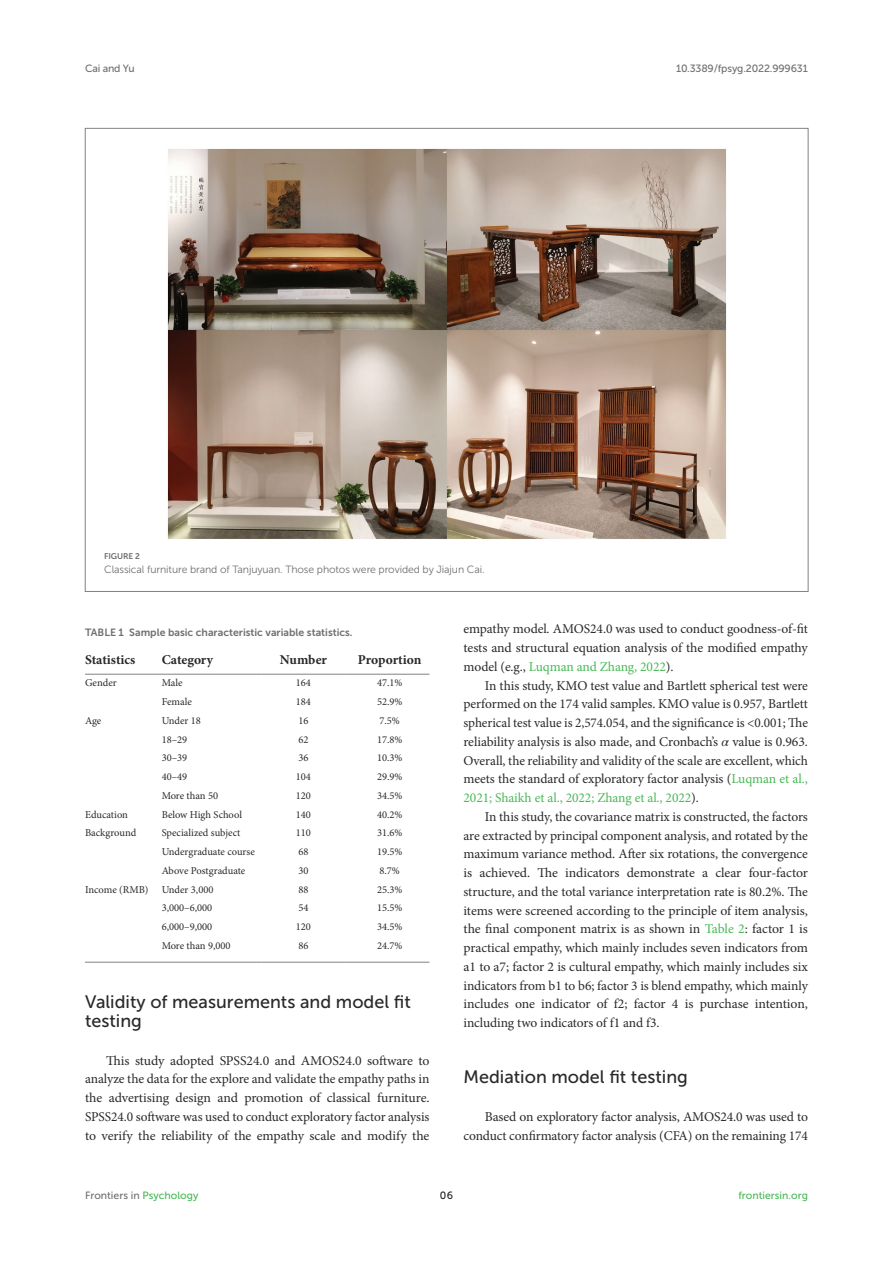
<style>
.page{position:relative;width:893px;height:1263px;background:#fff}
.page>*{position:absolute;margin:0;border:0;box-sizing:border-box;transform-origin:0 0}
.HEAD_2{font:18px/18.8px "Museo Sans 500";color:#292929}
.TEXT{font:13.5px/18.8px "Minion Pro";letter-spacing:-.005em;color:#292929;text-align:justify}
.TEXT_FLUSH{font:13.5px/18.8px "Minion Pro";letter-spacing:-.01em;color:#292929;text-align:justify}
.TB_CH{font:700 13.5px "Minion Pro";letter-spacing:-.005em;color:#292929}
.TB_TX{font:10.5px/18.8px "Minion Pro";color:#292929}
.FIG_LEG{font:10.5px "Museo Sans 300";letter-spacing:-.01em;color:#6f6f70}
.t1{font:10.5px "Museo Sans 500";letter-spacing:-.015em;color:#6f6f70}
.TT{font:10.5px "Museo Sans 700";color:#6f6f70}
.t2{font:10.5px "Museo Sans 500";color:#49b856}
.t3{font:10.5px "Museo Sans 500";color:#231f20}
.FIG_HD{font:8.25px "Museo Sans 700";letter-spacing:-.01em;color:#6f6f70}
.s1{color:#49b856}
.s2{font-family:"STIX General";font-style:italic}
</style>
<div class="page">
<img style="left:167px;top:148px;width:560px;height:391px">
<hr style="left:261px;top:962px;width:84px;height:1px;background:#808285">
<hr style="left:157px;top:962px;width:104px;height:1px;background:#808285">
<hr style="left:345px;top:962px;width:84px;height:1px;background:#808285">
<hr style="left:85px;top:962px;width:72px;height:1px;background:#808285">
<hr style="left:157px;top:674px;width:104px;height:1px;background:#808285">
<hr style="left:261px;top:674px;width:84px;height:1px;background:#808285">
<hr style="left:345px;top:674px;width:84px;height:1px;background:#808285">
<hr style="left:85px;top:674px;width:72px;height:1px;background:#808285">
<p class="t1" style="left:85px;top:63px;width:51px">Cai and Yu</p>
<p class="t1" style="left:676px;top:63px;width:133px">10.3389/fpsyg.2022.999631</p>
<p class="FIG_HD" style="left:104px;top:552px;width:37px">FIGURE 2</p>
<p class="FIG_LEG" style="left:104px;top:563px;width:382px">Classical furniture brand of Tanjuyuan. Those photos were provided by Jiajun Cai.</p>
<p class="TT" style="left:85px;top:626px;width:269px">TABLE 1 Sample basic characteristic variable statistics.</p>
<p class="TB_CH" style="left:85px;top:650px;width:52px">Statistics</p>
<p class="TB_CH" style="left:162px;top:650px;width:53px">Category</p>
<p class="TB_CH" style="left:280px;top:650px;width:49px">Number</p>
<p class="TB_CH" style="left:358px;top:650px;width:65px">Proportion</p>
<p class="TB_TX" style="left:85px;top:674px;width:33px">Gender</p>
<p class="TB_TX" style="left:162px;top:674px;width:22px">Male</p>
<p class="TB_TX" style="left:296px;top:674px;width:17px">164</p>
<p class="TB_TX" style="left:377px;top:674px;width:27px">47.1%</p>
<p class="TB_TX" style="left:162px;top:692px;width:32px">Female</p>
<p class="TB_TX" style="left:296px;top:692px;width:17px">184</p>
<p class="TB_TX" style="left:377px;top:692px;width:27px">52.9%</p>
<p class="TB_TX" style="left:85px;top:711px;width:18px">Age</p>
<p class="TB_TX" style="left:162px;top:711px;width:41px">Under 18</p>
<p class="TB_TX" style="left:298px;top:711px;width:12px">16</p>
<p class="TB_TX" style="left:379px;top:711px;width:22px">7.5%</p>
<p class="TB_TX" style="left:162px;top:730px;width:27px">18–29</p>
<p class="TB_TX" style="left:298px;top:730px;width:12px">62</p>
<p class="TB_TX" style="left:377px;top:730px;width:27px">17.8%</p>
<p class="TB_TX" style="left:162px;top:749px;width:27px">30–39</p>
<p class="TB_TX" style="left:298px;top:749px;width:12px">36</p>
<p class="TB_TX" style="left:377px;top:749px;width:27px">10.3%</p>
<p class="TB_TX" style="left:162px;top:767px;width:27px">40–49</p>
<p class="TB_TX" style="left:296px;top:767px;width:17px">104</p>
<p class="TB_TX" style="left:377px;top:767px;width:27px">29.9%</p>
<p class="TB_TX" style="left:162px;top:786px;width:58px">More than 50</p>
<p class="TB_TX" style="left:296px;top:786px;width:17px">120</p>
<p class="TB_TX" style="left:377px;top:786px;width:27px">34.5%</p>
<p class="TB_TX" style="left:85px;top:805px;width:53px">Education<br>Background</p>
<p class="TB_TX" style="left:162px;top:805px;width:82px">Below High School</p>
<p class="TB_TX" style="left:296px;top:805px;width:17px">140</p>
<p class="TB_TX" style="left:377px;top:805px;width:27px">40.2%</p>
<p class="TB_TX" style="left:162px;top:824px;width:80px">Specialized subject</p>
<p class="TB_TX" style="left:296px;top:824px;width:17px">110</p>
<p class="TB_TX" style="left:377px;top:824px;width:27px">31.6%</p>
<p class="TB_TX" style="left:162px;top:842px;width:95px">Undergraduate course</p>
<p class="TB_TX" style="left:298px;top:842px;width:12px">68</p>
<p class="TB_TX" style="left:377px;top:842px;width:27px">19.5%</p>
<p class="TB_TX" style="left:162px;top:861px;width:85px">Above Postgraduate</p>
<p class="TB_TX" style="left:298px;top:861px;width:12px">30</p>
<p class="TB_TX" style="left:379px;top:861px;width:22px">8.7%</p>
<p class="TB_TX" style="left:85px;top:880px;width:65px">Income (RMB)</p>
<p class="TB_TX" style="left:162px;top:880px;width:53px">Under 3,000</p>
<p class="TB_TX" style="left:298px;top:880px;width:12px">88</p>
<p class="TB_TX" style="left:377px;top:880px;width:27px">25.3%</p>
<p class="TB_TX" style="left:162px;top:899px;width:52px">3,000–6,000</p>
<p class="TB_TX" style="left:298px;top:899px;width:12px">54</p>
<p class="TB_TX" style="left:377px;top:899px;width:27px">15.5%</p>
<p class="TB_TX" style="left:162px;top:917px;width:52px">6,000–9,000</p>
<p class="TB_TX" style="left:296px;top:917px;width:17px">120</p>
<p class="TB_TX" style="left:377px;top:917px;width:27px">34.5%</p>
<p class="TB_TX" style="left:162px;top:936px;width:70px">More than 9,000</p>
<p class="TB_TX" style="left:298px;top:936px;width:12px">86</p>
<p class="TB_TX" style="left:377px;top:936px;width:27px">24.7%</p>
<p class="HEAD_2" style="left:85px;top:993px;width:327px">Validity of measurements and model fit testing</p>
<p class="TEXT_FLUSH" style="left:85px;top:1051px;width:346px;text-indent:21px">This study adopted SPSS24.0 and AMOS24.0 software to analyze the data for the explore and validate the empathy paths in the advertising design and promotion of classical furniture.<br>SPSS24.0 software was used to conduct exploratory factor analysis to verify the reliability of the empathy scale and modify the</p>
<p class="TEXT_FLUSH" style="left:463px;top:620px;width:346px">empathy model. AMOS24.0 was used to conduct goodness-of-fit tests and structural equation analysis of the modified empathy model (e.g., <span class="s1">Luqman and Zhang, 2022</span>).</p>
<p class="TEXT" style="left:463px;top:676px;width:346px;text-indent:21px">In this study, KMO test value and Bartlett spherical test were performed on the 174 valid samples. KMO value is 0.957, Bartlett spherical test value is 2,574.054, and the significance is &lt;0.001; The reliability analysis is also made, and Cronbach’s <span class="s2">α</span> value is 0.963.<br>Overall, the reliability and validity of the scale are excellent, which meets the standard of exploratory factor analysis (<span class="s1">Luqman et al., 2021; Shaikh et al., 2022; Zhang et al., 2022</span>).</p>
<p class="TEXT" style="left:463px;top:807px;width:346px;text-indent:21px">In this study, the covariance matrix is constructed, the factors are extracted by principal component analysis, and rotated by the maximum variance method. After six rotations, the convergence is achieved. The indicators demonstrate a clear four-factor structure, and the total variance interpretation rate is 80.2%. The items were screened according to the principle of item analysis, the final component matrix is as shown in <span class="s1">Table 2</span>: factor 1 is practical empathy, which mainly includes seven indicators from a1 to a7; factor 2 is cultural empathy, which mainly includes six indicators from b1 to b6; factor 3 is blend empathy, which mainly includes one indicator of f2; factor 4 is purchase intention, including two indicators of f1 and f3.</p>
<p class="HEAD_2" style="left:463px;top:1068px;width:226px">Mediation model fit testing</p>
<p class="TEXT_FLUSH" style="left:463px;top:1107px;width:346px;text-align:right">Based on exploratory factor analysis, AMOS24.0 was used to conduct confirmatory factor analysis (CFA) on the remaining 174</p>
<p class="t1" style="left:85px;top:1190px;width:115px">Frontiers in <span class="s1">Psychology</span></p>
<p class="t3" style="left:440px;top:1190px;width:15px">06</p>
<p class="t2" style="left:738px;top:1190px;width:71px">frontiersin.org</p>
</div>
